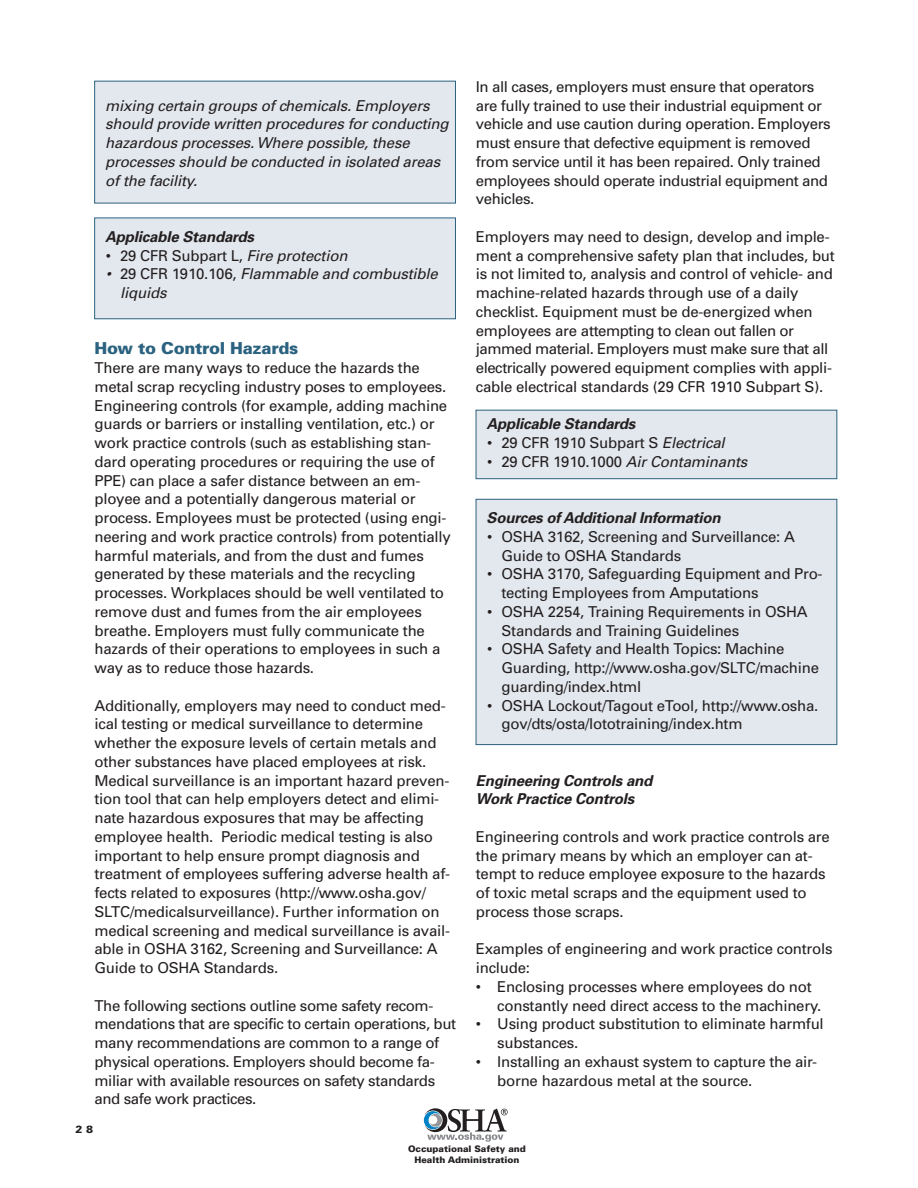
<style>
.page{position:relative;width:918px;height:1188px;background:#fff}
.page>*{position:absolute;margin:0;border:0;box-sizing:border-box;transform-origin:0 0}
.t1{font:900 16.5px "Univers";letter-spacing:-.015em;color:#2b627f}
.t2{font:15px/18.8px "Univers";letter-spacing:-.015em;color:#231f20}
.t3{font:italic 15px/18.8px "Univers";letter-spacing:-.01em;color:#231f20}
.t4{font:italic 700 15px/18.8px "Univers";letter-spacing:-.01em;color:#231f20}
.t5{font:900 10.5px "Univers";color:#231f20}
.t6{font:900 9px/10.8px "Univers";color:#231f20;text-align:center}
.s1{font-style:italic}
.s2{font-style:normal}
</style>
<div class="page">
<div style="left:476px;top:499px;width:361px;height:245px;background:#e3e8ee"></div>
<div style="left:476px;top:499px;width:361px;height:246px;border:1px solid #2b627f"></div>
<div style="left:476px;top:410px;width:361px;height:69px;background:#e3e8ee"></div>
<div style="left:476px;top:410px;width:361px;height:69px;border:1px solid #2b627f"></div>
<div style="left:95px;top:218px;width:360px;height:101px;background:#e3e8ee"></div>
<div style="left:94px;top:218px;width:362px;height:101px;border:1px solid #2b627f"></div>
<div style="left:95px;top:81px;width:360px;height:122px;background:#e3e8ee"></div>
<svg style="left:424px;top:1108px;width:84px;height:33px"></svg>
<p class="t3" style="left:105px;top:97px;width:345px">mixing certain groups of chemicals. Employers should provide written procedures for conducting hazardous processes. Where possible, these processes should be conducted in isolated areas of the facility.</p>
<p class="t4" style="left:105px;top:228px;width:150px">Applicable Standards</p>
<p class="t2" style="left:106px;top:247px;width:243px">• 29 CFR Subpart L, <span class="s1">Fire protection</span></p>
<p class="t3" style="left:120px;top:266px;width:319px;text-indent:-14px">• <span class="s2">29 CFR 1910.106,</span> Flammable and combustible liquids</p>
<p class="t1" style="left:94px;top:342px;width:205px">How to Control Hazards</p>
<p class="t2" style="left:94px;top:360px;width:358px">There are many ways to reduce the hazards the metal scrap recycling industry poses to employees.<br>Engineering controls (for example, adding machine guards or barriers or installing ventilation, etc.) or work practice controls (such as establishing stan&shy;dard operating procedures or requiring the use of PPE) can place a safer distance between an em&shy;ployee and a potentially dangerous material or process. Employees must be protected (using engi&shy;neering and work practice controls) from potentially harmful materials, and from the dust and fumes generated by these materials and the recycling processes. Workplaces should be well ventilated to remove dust and fumes from the air employees breathe. Employers must fully communicate the hazards of their operations to employees in such a way as to reduce those hazards.</p>
<p class="t2" style="left:94px;top:697px;width:357px">Additionally, employers may need to conduct med&shy;ical testing or medical surveillance to determine whether the exposure levels of certain metals and other substances have placed employees at risk.<br>Medical surveillance is an important hazard preven&shy;tion tool that can help employers detect and elimi&shy;nate hazardous exposures that may be affecting employee health. Periodic medical testing is also important to help ensure prompt diagnosis and treatment of employees suffering adverse health af&shy;fects related to exposures (http://www.osha.gov/ SLTC/medicalsurveillance). Further information on medical screening and medical surveillance is avail&shy;able in OSHA 3162, Screening and Surveillance: A Guide to OSHA Standards.</p>
<p class="t2" style="left:94px;top:997px;width:363px">The following sections outline some safety recom&shy;mendations that are specific to certain operations, but many recommendations are common to a range of physical operations. Employers should become fa&shy;miliar with available resources on safety standards and safe work practices.</p>
<p class="t5" style="left:75px;top:1126px;width:19px">2 8</p>
<p class="t2" style="left:476px;top:78px;width:356px">In all cases, employers must ensure that operators are fully trained to use their industrial equipment or vehicle and use caution during operation. Employers must ensure that defective equipment is removed from service until it has been repaired. Only trained employees should operate industrial equipment and vehicles.</p>
<p class="t2" style="left:476px;top:228px;width:361px">Employers may need to design, develop and imple&shy;ment a comprehensive safety plan that includes, but is not limited to, analysis and control of vehicle- and machine-related hazards through use of a daily checklist. Equipment must be de-energized when employees are attempting to clean out fallen or jammed material. Employers must make sure that all electrically powered equipment complies with appli&shy;cable electrical standards (29 CFR 1910 Subpart S).</p>
<p class="t4" style="left:487px;top:416px;width:150px">Applicable Standards</p>
<p class="t2" style="left:487px;top:435px;width:239px">• 29 CFR 1910 Subpart S <span class="s1">Electrical</span></p>
<p class="t2" style="left:487px;top:453px;width:262px">• 29 CFR 1910.1000 <span class="s1">Air Contaminants</span></p>
<p class="t4" style="left:487px;top:510px;width:235px">Sources of Additional Information</p>
<p class="t2" style="left:501px;top:528px;width:295px;text-indent:-14px">• OSHA 3162, Screening and Surveillance: A<br>Guide to OSHA Standards</p>
<p class="t2" style="left:501px;top:566px;width:323px;text-indent:-14px">• OSHA 3170, Safeguarding Equipment and Pro&shy;tecting Employees from Amputations</p>
<p class="t2" style="left:501px;top:603px;width:308px;text-indent:-14px">• OSHA 2254, Training Requirements in OSHA<br>Standards and Training Guidelines</p>
<p class="t2" style="left:501px;top:641px;width:319px;text-indent:-14px">• OSHA Safety and Health Topics: Machine<br>Guarding, http://www.osha.gov/SLTC/machine guarding/index.html</p>
<p class="t2" style="left:501px;top:697px;width:318px;text-indent:-14px">• OSHA Lockout/Tagout eTool, http://www.osha. gov/dts/osta/lototraining/index.htm</p>
<p class="t4" style="left:476px;top:772px;width:178px">Engineering Controls and<br>Work Practice Controls</p>
<p class="t2" style="left:476px;top:828px;width:356px">Engineering controls and work practice controls are the primary means by which an employer can at&shy;tempt to reduce employee exposure to the hazards of toxic metal scraps and the equipment used to process those scraps.</p>
<p class="t2" style="left:476px;top:941px;width:358px">Examples of engineering and work practice controls include:</p>
<p class="t2" style="left:497px;top:978px;width:326px;text-indent:-21px">• Enclosing processes where employees do not constantly need direct access to the machinery.</p>
<p class="t2" style="left:497px;top:1016px;width:328px;text-indent:-21px">• Using product substitution to eliminate harmful substances.</p>
<p class="t2" style="left:497px;top:1053px;width:322px;text-indent:-21px">• Installing an exhaust system to capture the air&shy;borne hazardous metal at the source.</p>
<p class="t6" style="left:408px;top:1144px;width:119px">Occupational Safety and<br>Health Administration</p>
</div>
